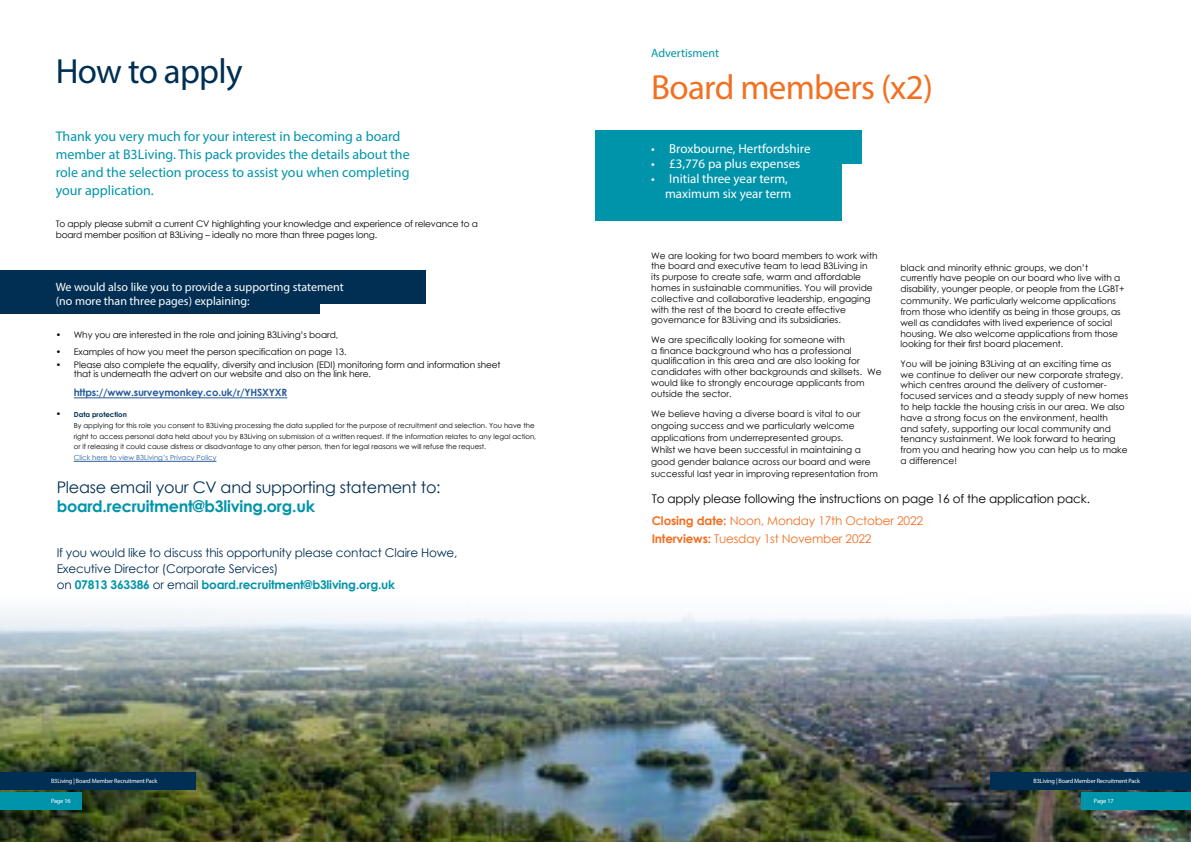
<style>
.page{position:relative;width:1191px;height:842px;background:#fff}
.page>*{position:absolute;margin:0;border:0;box-sizing:border-box;transform-origin:0 0}
.t1{font:35px "Myriad Pro";letter-spacing:-.02em;color:#f36f21}
.t2{font:35px "Myriad Pro";letter-spacing:-.02em;color:#002f53}
.t3{font:16px "Century Gothic";letter-spacing:-.015em;color:#002f53}
.t4{font:700 16px "Century Gothic";letter-spacing:-.015em;color:#0094aa}
.t5{font:14px/18px "Myriad Pro";color:#0094aa}
.t6{font:13px/15px "Myriad Pro";color:#fff;text-align:right}
.t7{font:12px/16px "Century Gothic";letter-spacing:-.015em;color:#002f53}
.t8{font:12px/22.9px "Century Gothic";letter-spacing:-.015em;color:#000}
.t9{font:12px/14px "Myriad Pro";color:#fff}
.t10{font:12px "Century Gothic";letter-spacing:-.015em;color:#f36f21}
.t11{font:12px "Myriad Pro";color:#0094aa}
.t12{font:700 10px "Century Gothic";letter-spacing:-.015em;color:#275b9b}
.t13{font:9px/10.8px "Century Gothic";color:#000}
.t14{font:7px/10.8px "Century Gothic";color:#000}
.t15{font:7px "Century Gothic";color:#275b9b}
.t16{font:6.3px "Myriad Pro";letter-spacing:-.025em;color:#fff}
.s1{font-size:9px}
.s2{font-weight:700;color:#002f53}
.s3{font-weight:700;color:#0094aa}
.s4{font-weight:700;color:#f36f21}
.s5{color:#f36f21}
.s6{font-weight:700}
</style>
<div class="page">
<img style="left:0;top:609px;width:1191px;height:233px">
<div style="left:0;top:271px;width:426px;height:33px;background:#002f53"></div>
<div style="left:0;top:281px;width:320px;height:33px;background:#002f53"></div>
<div style="left:0;top:772px;width:195px;height:17px;background:#002f53"></div>
<div style="left:0;top:793px;width:82px;height:17px;background:#0094aa"></div>
<div style="left:990px;top:772px;width:201px;height:17px;background:#002f53"></div>
<div style="left:1082px;top:793px;width:109px;height:17px;background:#0094aa"></div>
<div style="left:595px;top:130px;width:267px;height:34px;background:#0094aa"></div>
<div style="left:595px;top:151px;width:247px;height:33px;background:#0094aa"></div>
<div style="left:595px;top:176px;width:247px;height:44px;background:#0094aa"></div>
<hr style="left:74px;top:461px;width:142px;height:1px;background:#275b9b">
<hr style="left:74px;top:397px;width:213px;height:1px;background:#275b9b">
<h1 class="t2" style="left:56px;top:50px;width:188px">How to apply</h1>
<h3 class="t5" style="left:56px;top:127px;width:355px">Thank you very much for your interest in becoming a board member at B3Living. This pack provides the details about the role and the selection process to assist you when completing your application.</h3>
<p class="t13" style="left:56px;top:218px;width:424px">To apply please submit a current CV highlighting your knowledge and experience of relevance to a board member position at B3Living – ideally no more than three pages long.</p>
<h3 class="t9" style="left:56px;top:280px;width:289px">We would also like you to provide a supporting statement (no more than three pages) explaining:</h3>
<p class="t13" style="left:56px;top:330px;width:284px">• Why you are interested in the role and joining B3Living’s board,</p>
<p class="t13" style="left:56px;top:346px;width:292px">• Examples of how you meet the person specification on page 13.</p>
<p class="t13" style="left:74px;top:360px;width:428px;line-height:9px;text-indent:-18px">• Please also complete the equality, diversity and inclusion (EDI) monitoring form and information sheet that is underneath the advert on our website and also on the link here.</p>
<p class="t12" style="left:74px;top:385px;width:215px">https://www.surveymonkey.co.uk/r/YHSXYXR</p>
<p class="t14" style="left:74px;top:409px;width:464px;text-indent:-18px"><span class="s1">•</span> <span class="s2">Data protection<br></span>By applying for this role you consent to B3Living processing the data supplied for the purpose of recruitment and selection. You have the right to access personal data held about you by B3Living on submission of a written request. If the information relates to any legal action, or if releasing it could cause distress or disadvantage to any other person, then for legal reasons we will refuse the request.</p>
<p class="t15" style="left:74px;top:453px;width:144px">Click here to view B3Living’s Privacy Policy</p>
<h2 class="t3" style="left:57px;top:476px;width:385px">Please email your CV and supporting statement to:</h2>
<h2 class="t4" style="left:57px;top:494px;width:260px">board.recruitment@b3living.org.uk</h2>
<h3 class="t7" style="left:57px;top:544px;width:402px">If you would like to discuss this opportunity please contact Claire Howe,<br>Executive Director (Corporate Services)<br>on <span class="s3">07813 363386</span> or email <span class="s3">board.recruitment@b3living.org.uk</span></h3>
<p class="t16" style="left:51px;top:777px;width:108px">B3Living | Board Member Recruitment Pack</p>
<p class="t16" style="left:51px;top:797px;width:21px">Page 16</p>
<h3 class="t11" style="left:651px;top:45px;width:69px">Advertisment</h3>
<h1 class="t1" style="left:651px;top:65px;width:283px">Board members (x2)</h1>
<h3 class="t6" style="left:651px;top:141px;width:161px">• Broxbourne, Hertfordshire</h3>
<h3 class="t6" style="left:651px;top:156px;width:151px">• £3,776 pa plus expenses</h3>
<h3 class="t6" style="left:651px;top:171px;width:142px">• Initial three year term, maximum six year term</h3>
<p class="t13" style="left:651px;top:250px;width:228px">We are looking for two board members to work with the board and executive team to lead B3Living in its purpose to create safe, warm and affordable homes in sustainable communities. You will provide collective and collaborative leadership, engaging with the rest of the board to create effective governance for B3Living and its subsidiaries.</p>
<p class="t13" style="left:651px;top:334px;width:232px">We are specifically looking for someone with<br>a finance background who has a professional qualification in this area and are also looking for candidates with other backgrounds and skillsets. We would like to strongly encourage applicants from outside the sector.</p>
<p class="t13" style="left:651px;top:408px;width:228px;line-height:12px">We believe having a diverse board is vital to our ongoing success and we particularly welcome applications from underrepresented groups.<br>Whilst we have been successful in maintaining a good gender balance across our board and were successful last year in improving representation from</p>
<p class="t13" style="left:900px;top:262px;width:225px">black and minority ethnic groups, we don’t currently have people on our board who live with a disability, younger people, or people from the LGBT+</p>
<p class="t13" style="left:900px;top:295px;width:222px">community. We particularly welcome applications from those who identify as being in those groups, as well as candidates with lived experience of social housing. We also welcome applications from those looking for their first board placement.</p>
<p class="t13" style="left:900px;top:358px;width:229px">You will be joining B3Living at an exciting time as<br>we continue to deliver our new corporate strategy, which centres around the delivery of customer&shy;focused services and a steady supply of new homes to help tackle the housing crisis in our area. We also have a strong focus on the environment, health<br>and safety, supporting our local community and tenancy sustainment. We look forward to hearing from you and hearing how you can help us to make a difference!</p>
<h3 class="t8" style="left:652px;top:487px;width:440px">To apply please following the instructions on page 16 of the application pack.<br><span class="s4">Closing date:</span> <span class="s5">Noon, Monday 17th October 2022</span></h3>
<h3 class="t10" style="left:652px;top:530px;width:221px"><span class="s6">Interviews:</span> Tuesday 1st November 2022</h3>
<p class="t16" style="left:1033px;top:777px;width:108px">B3Living | Board Member Recruitment Pack</p>
<p class="t16" style="left:1094px;top:797px;width:21px">Page 17</p>
</div>
